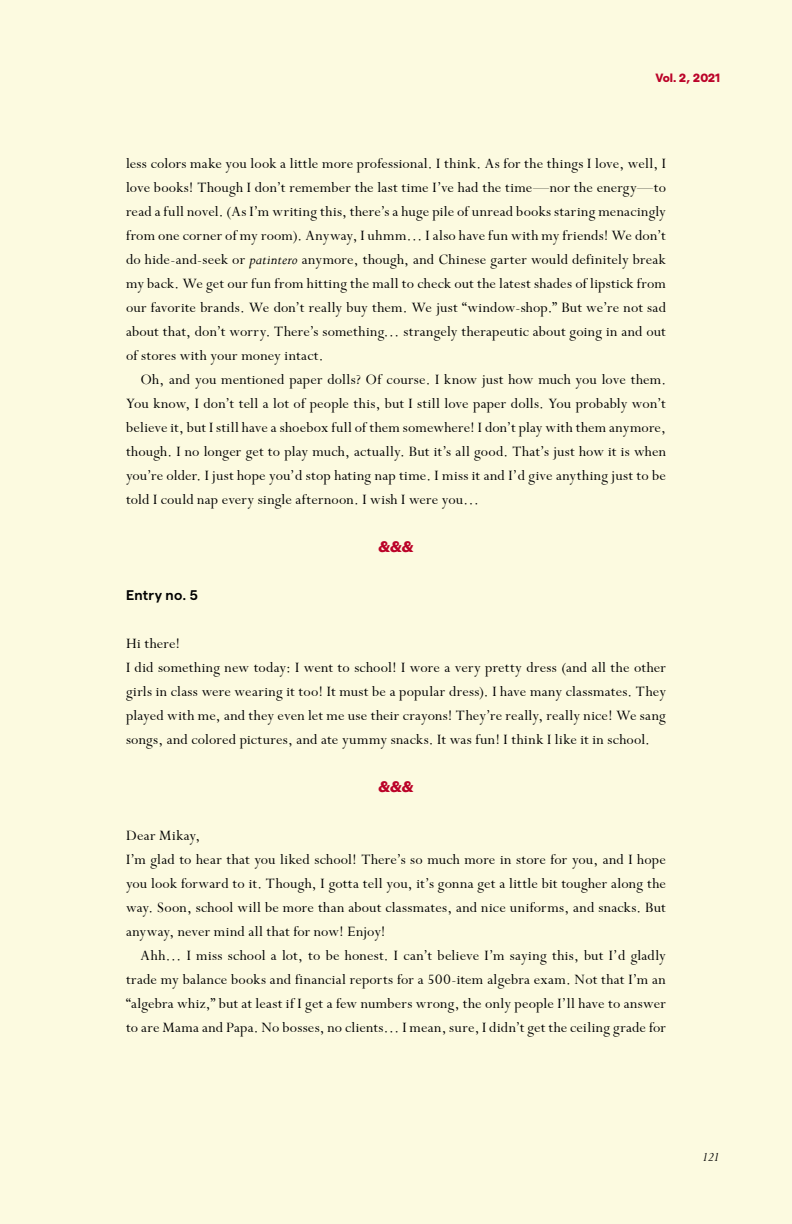
<style>
.page{position:relative;width:792px;height:1224px;background:#fcfae0}
.page>*{position:absolute;margin:0;border:0;box-sizing:border-box;transform-origin:0 0}
.t1{font:16px/24px "Perpetua";letter-spacing:.015em;color:#000;text-align:justify}
.t2{font:700 16px "Halyard Display";color:#bb0329}
.t3{font:600 14px "Matter";letter-spacing:.02em;color:#000}
.t4{font:italic 14px "Perpetua";color:#000}
.t5{font:800 12px "Matter";color:#bb0329}
.s1{font-style:italic}
</style>
<div class="page">
<p class="t5" style="left:656px;top:69px;width:66px">Vol. 2, 2021</p>
<p class="t1" style="left:126px;top:153px;width:542px">less colors make you look a little more professional. I think. As for the things I love, well, I love books! Though I don’t remember the last time I’ve had the time—nor the energy—to read a full novel. (As I’m writing this, there’s a huge pile of unread books staring menacingly from one corner of my room). Anyway, I uhmm… I also have fun with my friends! We don’t do hide-and-seek or <span class="s1">patintero</span> anymore, though, and Chinese garter would definitely break my back. We get our fun from hitting the mall to check out the latest shades of lipstick from our favorite brands. We don’t really buy them. We just “window-shop.” But we’re not sad about that, don’t worry. There’s something… strangely therapeutic about going in and out of stores with your money intact.</p>
<p class="t1" style="left:126px;top:369px;width:542px;text-indent:14px">Oh, and you mentioned paper dolls? Of course. I know just how much you love them.<br>You know, I don’t tell a lot of people this, but I still love paper dolls. You probably won’t believe it, but I still have a shoebox full of them somewhere! I don’t play with them anymore, though. I no longer get to play much, actually. But it’s all good. That’s just how it is when you’re older. I just hope you’d stop hating nap time. I miss it and I’d give anything just to be told I could nap every single afternoon. I wish I were you…</p>
<p class="t2" style="left:379px;top:535px;width:36px">&amp;&amp;&amp;</p>
<p class="t3" style="left:126px;top:585px;width:73px">Entry no. 5</p>
<p class="t1" style="left:126px;top:633px;width:542px;text-align:left">Hi there!<br>I did something new today: I went to school! I wore a very pretty dress (and all the other girls in class were wearing it too! It must be a popular dress). I have many classmates. They played with me, and they even let me use their crayons! They’re really, really nice! We sang songs, and colored pictures, and ate yummy snacks. It was fun! I think I like it in school.</p>
<p class="t2" style="left:379px;top:775px;width:36px">&amp;&amp;&amp;</p>
<p class="t1" style="left:126px;top:825px;width:542px;text-align:left">Dear Mikay,<br>I’m glad to hear that you liked school! There’s so much more in store for you, and I hope you look forward to it. Though, I gotta tell you, it’s gonna get a little bit tougher along the way. Soon, school will be more than about classmates, and nice uniforms, and snacks. But anyway, never mind all that for now! Enjoy!</p>
<p class="t1" style="left:126px;top:945px;width:541px;text-indent:14px">Ahh… I miss school a lot, to be honest. I can’t believe I’m saying this, but I’d gladly trade my balance books and financial reports for a 500-item algebra exam. Not that I’m an “algebra whiz,” but at least if I get a few numbers wrong, the only people I’ll have to answer to are Mama and Papa. No bosses, no clients… I mean, sure, I didn’t get the ceiling grade for</p>
<p class="t4" style="left:702px;top:1149px;width:19px">121</p>
</div>
